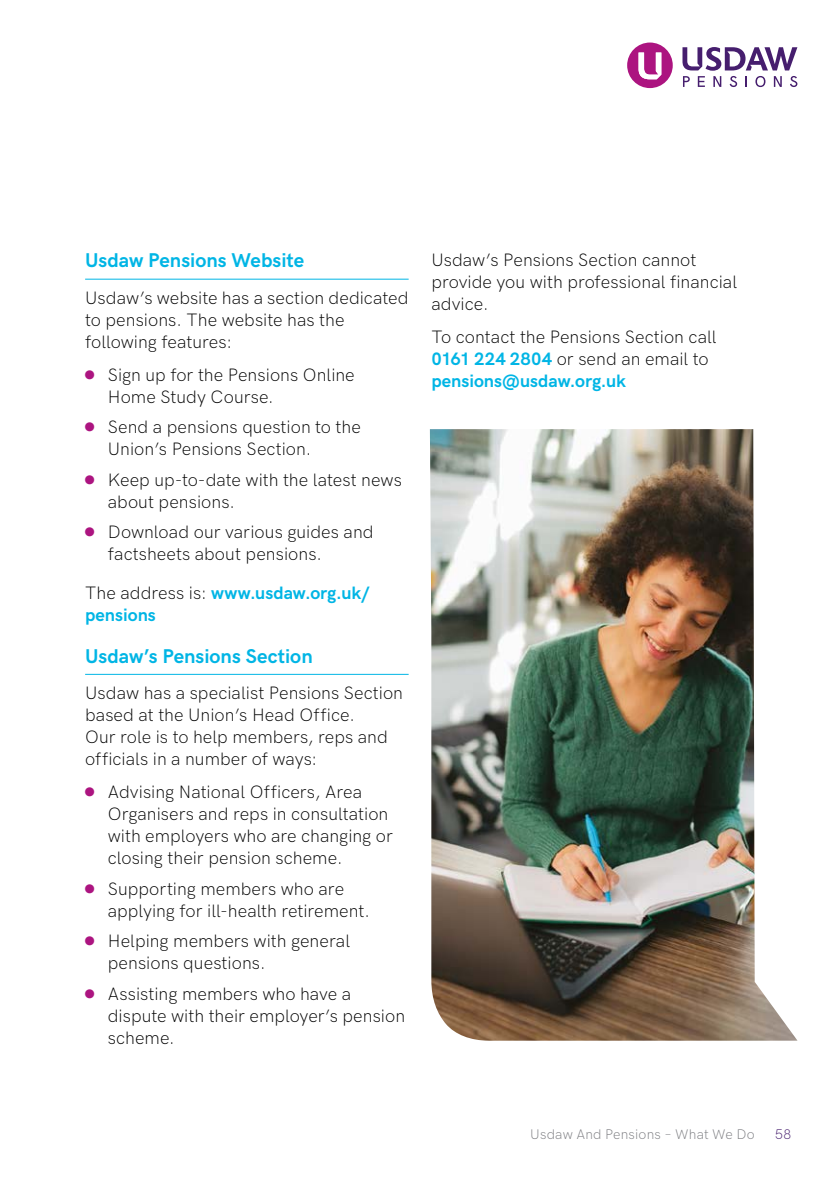
<style>
.page{position:relative;width:840px;height:1191px;background:#fff}
.page>*{position:absolute;margin:0;border:0;box-sizing:border-box;transform-origin:0 0}
.t1{font:700 20px "HK Grotesk";color:#00b5e5}
.t2{font:300 18px/22px "HK Grotesk";letter-spacing:.005em;color:#000}
.t3{font:700 18px/22px "HK Grotesk";color:#00b5e5}
.t4{font:300 14px "HK Grotesk";letter-spacing:.015em;color:#7b7c80}
.t5{font:300 14px "HK Grotesk";color:#461e6e}
.s1{font-weight:300;color:#000}
.s2{font-weight:700;color:#00b5e5}
</style>
<div class="page">
<hr style="left:85px;top:279px;width:323px;height:1px;background:#00b5e5">
<hr style="left:85px;top:674px;width:323px;height:1px;background:#00b5e5">
<img style="left:429px;top:429px;width:368px;height:611px">
<svg style="left:627px;top:43px;width:45px;height:45px"></svg>
<svg style="left:682px;top:47px;width:115px;height:40px"></svg>
<p class="t1" style="left:85px;top:245px;width:220px">Usdaw Pensions Website</p>
<p class="t2" style="left:85px;top:285px;width:325px">Usdaw’s website has a section dedicated to pensions. The website has the following features:</p>
<p class="t2" style="left:108px;top:362px;width:248px">Sign up for the Pensions Online<br>Home Study Course.</p>
<p class="t2" style="left:108px;top:415px;width:254px">Send a pensions question to the<br>Union’s Pensions Section.</p>
<p class="t2" style="left:108px;top:467px;width:295px">Keep up-to-date with the latest news about pensions.</p>
<p class="t2" style="left:108px;top:520px;width:267px">Download our various guides and factsheets about pensions.</p>
<p class="t3" style="left:85px;top:581px;width:285px"><span class="s1">The address is:</span> www.usdaw.org.uk/ pensions</p>
<p class="t1" style="left:85px;top:640px;width:229px">Usdaw’s Pensions Section</p>
<p class="t2" style="left:85px;top:680px;width:319px">Usdaw has a specialist Pensions Section based at the Union’s Head Office.<br>Our role is to help members, reps and officials in a number of ways:</p>
<p class="t2" style="left:108px;top:779px;width:286px">Advising National Officers, Area Organisers and reps in consultation with employers who are changing or closing their pension scheme.</p>
<p class="t2" style="left:108px;top:876px;width:263px">Supporting members who are applying for ill-health retirement.</p>
<p class="t2" style="left:108px;top:928px;width:244px">Helping members with general pensions questions.</p>
<p class="t2" style="left:108px;top:981px;width:299px">Assisting members who have a dispute with their employer’s pension scheme.</p>
<p class="t2" style="left:431px;top:247px;width:307px">Usdaw’s Pensions Section cannot provide you with professional financial advice.</p>
<p class="t2" style="left:431px;top:325px;width:287px">To contact the Pensions Section call<br><span class="s2">0161 224 2804</span> or send an email to <span class="s2">pensions@usdaw.org.uk</span></p>
<p class="t4" style="left:530px;top:1123px;width:226px">Usdaw And Pensions – What We Do</p>
<p class="t5" style="left:774px;top:1123px;width:18px">58</p>
</div>
